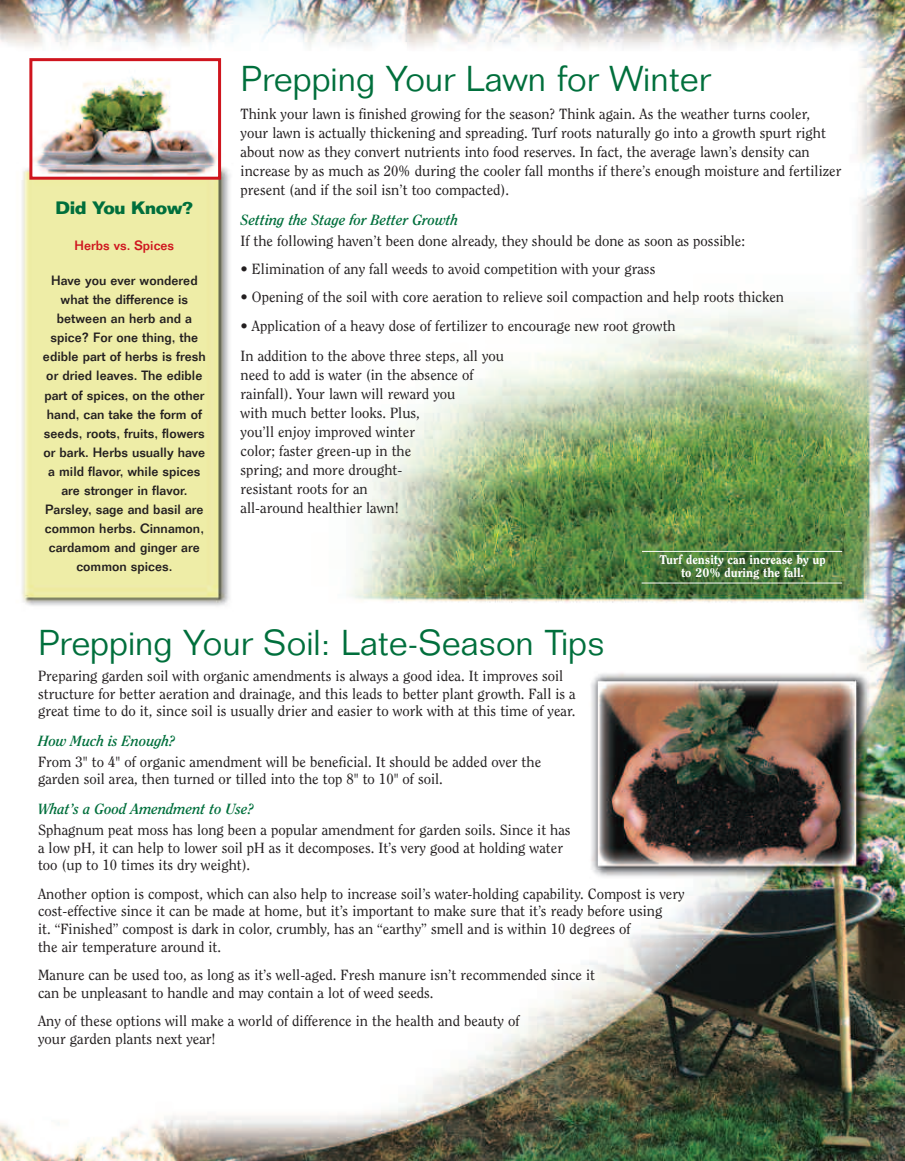
<style>
.page{position:relative;width:905px;height:1161px;background:#fff}
.page>*{position:absolute;margin:0;border:0;box-sizing:border-box;transform-origin:0 0}
.t1{font:300 35.25px "Folio Std";color:#006f3c}
.t2{font:700 17.55px "Folio Std";letter-spacing:-.025em;color:#006f3c}
.t3{font:14.7px/19px "Clearface Std";color:#231f20}
.t4{font:italic 700 14.7px "Clearface Std";color:#006f3c}
.t5{font:500 13.2px/19px "Folio Std";color:#231f20;text-align:center}
.t6{font:500 13.2px "Folio Std";color:#cf151e}
.t7{font:800 12.6px/13.4px "Clearface Std";color:#fff;text-align:center}
</style>
<div class="page">
<img style="left:0;top:0;width:904px;height:1161px">
<img style="left:33px;top:62px;width:184px;height:114px">
<div style="left:29px;top:58px;width:192px;height:122px;border:3px solid #cf151e"></div>
<hr style="left:642px;top:551px;width:200px;height:1px;background:#fff">
<hr style="left:641px;top:583px;width:201px;height:1px;background:#fff">
<p class="t2" style="left:55px;top:202px;width:139px">Did You Know?</p>
<p class="t6" style="left:75px;top:240px;width:101px">Herbs vs. Spices</p>
<p class="t5" style="left:43px;top:272px;width:164px">Have you ever wondered what the difference is between an herb and a spice? For one thing, the edible part of herbs is fresh or dried leaves. The edible part of spices, on the other hand, can take the form of seeds, roots, fruits, flowers or bark. Herbs usually have a mild flavor, while spices are stronger in flavor.<br>Parsley, sage and basil are common herbs. Cinnamon, cardamom and ginger are common spices.</p>
<h1 class="t1" style="left:240px;top:66px;width:471px">Prepping Your Lawn for Winter</h1>
<p class="t3" style="left:240px;top:105px;width:602px">Think your lawn is finished growing for the season? Think again. As the weather turns cooler,<br>your lawn is actually thickening and spreading. Turf roots naturally go into a growth spurt right about now as they convert nutrients into food reserves. In fact, the average lawn’s density can increase by as much as 20% during the cooler fall months if there’s enough moisture and fertilizer present (and if the soil isn’t too compacted).</p>
<p class="t4" style="left:240px;top:213px;width:219px">Setting the Stage for Better Growth</p>
<p class="t3" style="left:240px;top:232px;width:506px">If the following haven’t been done already, they should be done as soon as possible:</p>
<p class="t3" style="left:240px;top:260px;width:416px">• Elimination of any fall weeds to avoid competition with your grass</p>
<p class="t3" style="left:240px;top:289px;width:545px">• Opening of the soil with core aeration to relieve soil compaction and help roots thicken</p>
<p class="t3" style="left:240px;top:312px;width:436px;line-height:29.8px">• Application of a heavy dose of fertilizer to encourage new root growth<br>In addition to the above three steps, all you</p>
<p class="t3" style="left:240px;top:366px;width:234px">need to add is water (in the absence of rainfall). Your lawn will reward you with much better looks. Plus,<br>you’ll enjoy improved winter<br>color; faster green-up in the<br>spring; and more drought-<br>resistant roots for an<br>all-around healthier lawn!</p>
<p class="t7" style="left:659px;top:554px;width:168px">Turf density can increase by up to 20% during the fall.</p>
<h1 class="t1" style="left:38px;top:629px;width:568px">Prepping Your Soil: Late-Season Tips</h1>
<p class="t3" style="left:38px;top:668px;width:539px;line-height:17.5px">Preparing garden soil with organic amendments is always a good idea. It improves soil structure for better aeration and drainage, and this leads to better plant growth. Fall is a great time to do it, since soil is usually drier and easier to work with at this time of year.</p>
<p class="t4" style="left:38px;top:735px;width:138px">How Much is Enough?</p>
<p class="t3" style="left:38px;top:754px;width:504px;line-height:17.5px">From 3" to 4" of organic amendment will be beneficial. It should be added over the garden soil area, then turned or tilled into the top 8" to 10" of soil.</p>
<p class="t4" style="left:38px;top:803px;width:217px">What’s a Good Amendment to Use?</p>
<p class="t3" style="left:38px;top:822px;width:534px;line-height:17.5px">Sphagnum peat moss has long been a popular amendment for garden soils. Since it has a low pH, it can help to lower soil pH as it decomposes. It’s very good at holding water too (up to 10 times its dry weight).</p>
<p class="t3" style="left:38px;top:886px;width:648px;line-height:17.5px">Another option is compost, which can also help to increase soil’s water-holding capability. Compost is very cost-effective since it can be made at home, but it’s important to make sure that it’s ready before using<br>it. “Finished” compost is dark in color, crumbly, has an “earthy” smell and is within 10 degrees of<br>the air temperature around it.</p>
<p class="t3" style="left:38px;top:967px;width:558px;line-height:17.5px">Manure can be used too, as long as it’s well-aged. Fresh manure isn’t recommended since it can be unpleasant to handle and may contain a lot of weed seeds.</p>
<p class="t3" style="left:38px;top:1013px;width:483px;line-height:17.5px">Any of these options will make a world of difference in the health and beauty of your garden plants next year!</p>
</div>
